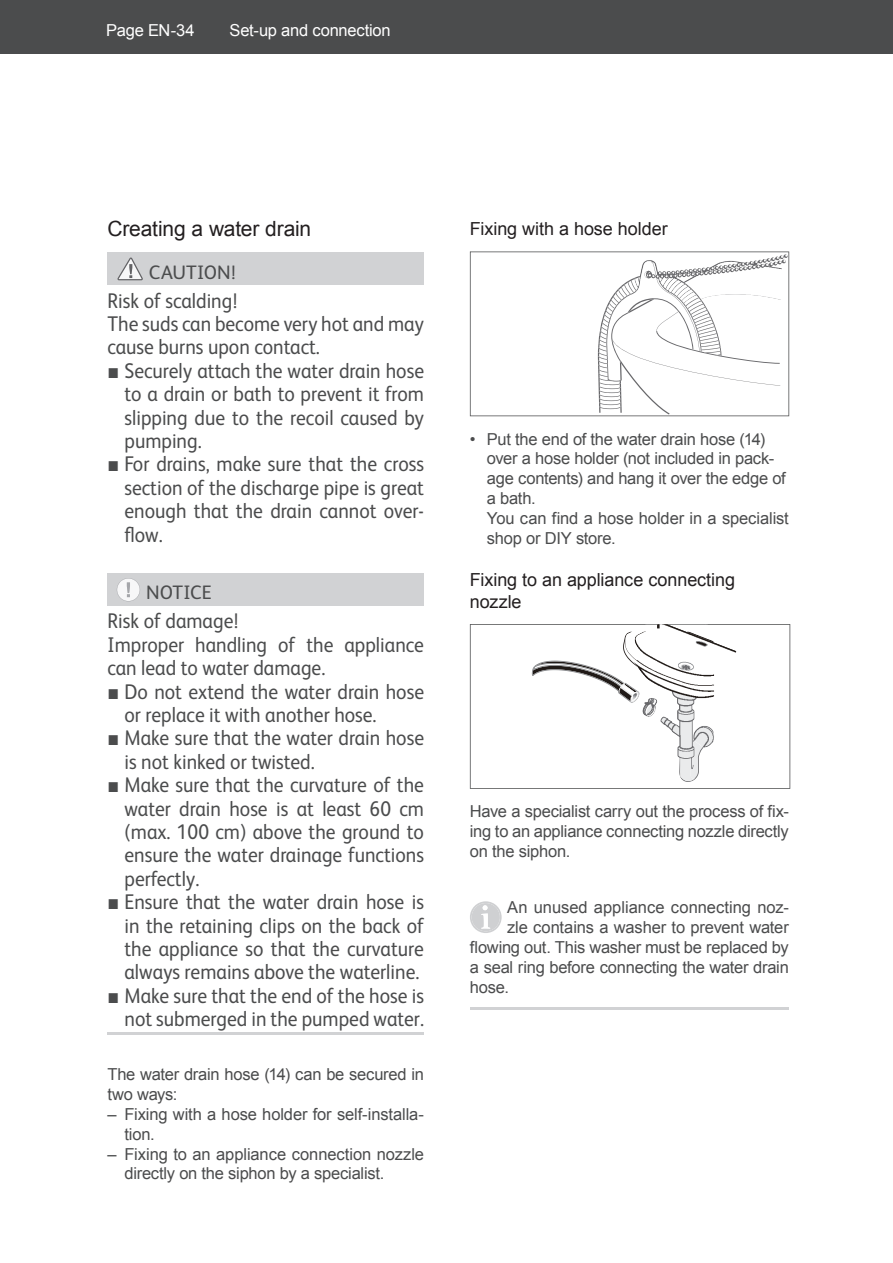
<style>
.page{position:relative;width:893px;height:1263px;background:#fff}
.page>*{position:absolute;margin:0;border:0;box-sizing:border-box;transform-origin:0 0}
.t1{font:21.3px/23.4px "FS Albert";color:#4b4c4d;scale:.92 1}
.t2{font:21px "Arial";letter-spacing:-.01em;color:#231f20}
.t3{font:19.5px "FS Albert";letter-spacing:.005em;color:#4b4c4d}
.t4{font:18px/21.6px "Arial";letter-spacing:-.005em;color:#231f20}
.t5{font:16.5px/19.8px "Arial";letter-spacing:-.015em;color:#4b4c4d}
.t6{font:16.5px "Arial";letter-spacing:-.015em;color:#fff}
.s1{font-family:"Arial"}
</style>
<div class="page">
<div style="left:0;top:0;width:893px;height:54px;background:#4b4c4d"></div>
<div style="left:107px;top:252px;width:317px;height:33px;background:#d1d2d4"></div>
<div style="left:107px;top:573px;width:317px;height:33px;background:#d1d2d4"></div>
<hr style="left:107px;top:1032px;width:317px;height:3px;background:#d1d2d4">
<svg style="left:117px;top:258px;width:26px;height:22px"></svg>
<svg style="left:117px;top:578px;width:23px;height:23px"></svg>
<hr style="left:470px;top:1007px;width:319px;height:3px;background:#d1d2d4">
<svg style="left:470px;top:252px;width:319px;height:164px"></svg>
<svg style="left:470px;top:624px;width:320px;height:165px"></svg>
<svg style="left:532px;top:624px;width:101px;height:79px"></svg>
<svg style="left:470px;top:901px;width:32px;height:32px"></svg>
<img style="left:635px;top:260px;width:146px;height:44px">
<img style="left:633px;top:624px;width:104px;height:145px">
<img style="left:619px;top:684px;width:14px;height:18px">
<p class="t6" style="left:106px;top:22px;width:90px">Page EN-34</p>
<p class="t6" style="left:230px;top:22px;width:163px">Set-up and connection</p>
<p class="t2" style="left:107px;top:217px;width:205px">Creating a water drain</p>
<p class="t3" style="left:149px;top:265px;width:88px">CAUTION!</p>
<p class="t1" style="left:107px;top:290px;width:346px">Risk of scalding!<br>The suds can become very hot and may cause burns upon contact.</p>
<p class="t1" style="left:124px;top:361px;width:327px;text-align:justify;text-indent:-17px"><span class="s1">■</span> Securely attach the water drain hose to a drain or bath to prevent it from slipping due to the recoil caused by pumping.</p>
<p class="t1" style="left:124px;top:454px;width:327px;text-align:justify;text-indent:-17px"><span class="s1">■</span> For drains, make sure that the cross section of the discharge pipe is great enough that the drain cannot over&shy;flow.</p>
<p class="t3" style="left:146px;top:585px;width:67px">NOTICE</p>
<p class="t1" style="left:107px;top:611px;width:346px">Risk of damage!<br>Improper handling of the appliance can lead to water damage.</p>
<p class="t1" style="left:124px;top:681px;width:327px;text-indent:-17px"><span class="s1">■</span> Do not extend the water drain hose or replace it with another hose.</p>
<p class="t1" style="left:124px;top:728px;width:327px;text-indent:-17px"><span class="s1">■</span> Make sure that the water drain hose is not kinked or twisted.</p>
<p class="t1" style="left:124px;top:775px;width:327px;text-align:justify;text-indent:-17px"><span class="s1">■</span> Make sure that the curvature of the water drain hose is at least 60 cm (max. 100 cm) above the ground to ensure the water drainage functions perfectly.</p>
<p class="t1" style="left:124px;top:892px;width:327px;text-align:justify;text-indent:-17px"><span class="s1">■</span> Ensure that the water drain hose is in the retaining clips on the back of the appliance so that the curvature always remains above the waterline.</p>
<p class="t1" style="left:107px;top:986px;width:346px;text-align:right"><span class="s1">■</span> Make sure that the end of the hose is not submerged in the pumped water.</p>
<p class="t5" style="left:107px;top:1065px;width:318px">The water drain hose (14) can be secured in two ways:</p>
<p class="t5" style="left:124px;top:1104px;width:301px;text-indent:-17px">– Fixing with a hose holder for self-installa&shy;tion.</p>
<p class="t5" style="left:124px;top:1144px;width:301px;text-indent:-17px">– Fixing to an appliance connection nozzle directly on the siphon by a specialist.</p>
<p class="t4" style="left:470px;top:218px;width:199px">Fixing with a hose holder</p>
<p class="t5" style="left:487px;top:429px;width:303px;text-indent:-17px">• Put the end of the water drain hose (14) over a hose holder (not included in pack&shy;age contents) and hang it over the edge of a bath.<br>You can find a hose holder in a specialist shop or DIY store.</p>
<p class="t4" style="left:470px;top:569px;width:267px">Fixing to an appliance connecting nozzle</p>
<p class="t5" style="left:470px;top:802px;width:320px;text-align:justify">Have a specialist carry out the process of fix&shy;ing to an appliance connecting nozzle directly on the siphon.</p>
<p class="t5" style="left:507px;top:898px;width:283px">An unused appliance connecting noz-</p>
<p class="t5" style="left:507px;top:918px;width:283px">zle contains a washer to prevent water</p>
<p class="t5" style="left:470px;top:937px;width:320px">flowing out. This washer must be replaced by</p>
<p class="t5" style="left:470px;top:957px;width:320px">a seal ring before connecting the water drain</p>
<p class="t5" style="left:470px;top:977px;width:41px">hose.</p>
</div>
